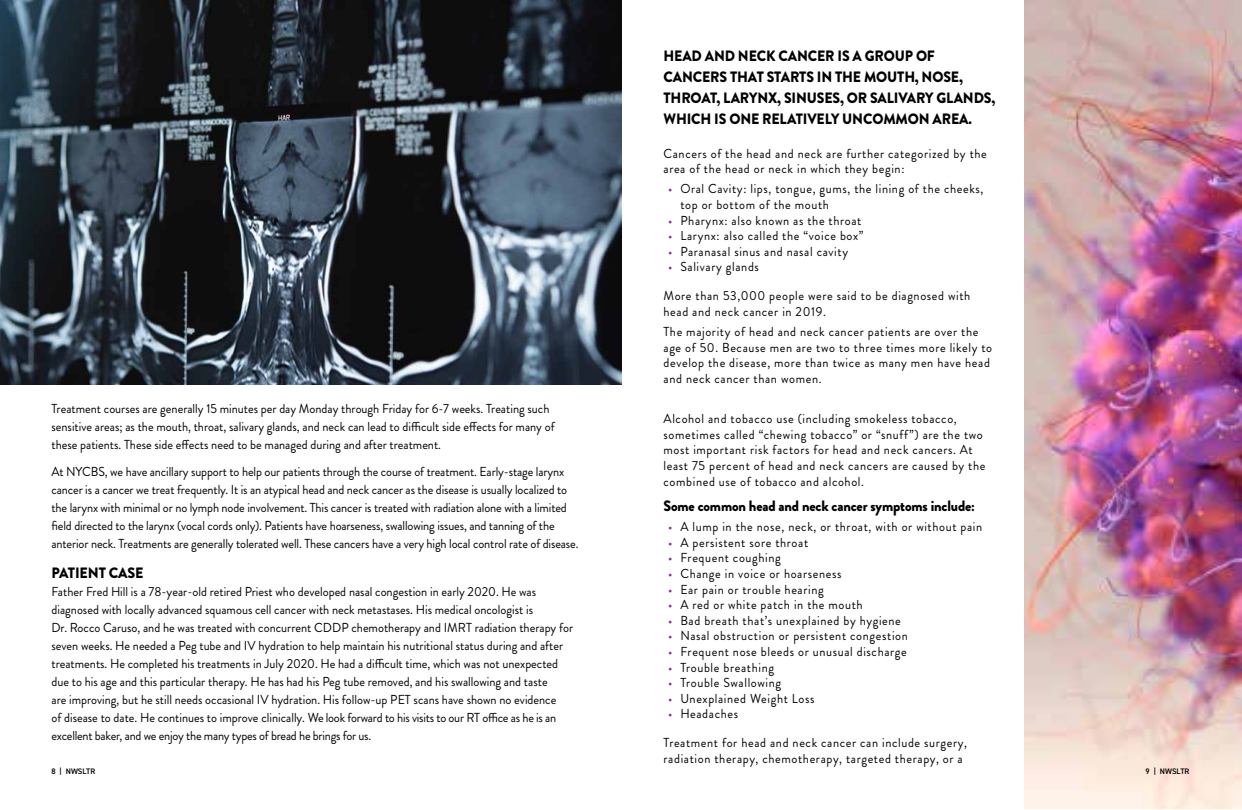
<style>
.page{position:relative;width:1242px;height:810px;background:#fff}
.page>*{position:absolute;margin:0;border:0;box-sizing:border-box;transform-origin:0 0}
.t1{font:900 15px/21px "Brandon Grotesque";letter-spacing:-.01em;color:#000;scale:.94 1}
.t2{font:900 15px "Brandon Grotesque";letter-spacing:-.01em;color:#000;scale:.95 1}
.t3{font:13px/18px "Brandon Grotesque";color:#000;scale:.95 1}
.t4{font:13px/15.6px "Brandon Grotesque";letter-spacing:.05em;color:#000;scale:.95 1}
.t5{font:600 8px "DIN2014";color:#000}
.s1{color:#81358b}
</style>
<div class="page">
<img style="left:1024px;top:0;width:218px;height:808px">
<img style="left:0;top:0;width:622px;height:384px">
<p class="t1" style="left:664px;top:46px;width:354px">HEAD AND NECK CANCER IS A GROUP OF CANCERS THAT STARTS IN THE MOUTH, NOSE, THROAT, LARYNX, SINUSES, OR SALIVARY GLANDS, WHICH IS ONE RELATIVELY UNCOMMON AREA.</p>
<p class="t4" style="left:664px;top:146px;width:342px">Cancers of the head and neck are further categorized by the area of the head or neck in which they begin:</p>
<p class="t4" style="left:680px;top:181px;width:320px;text-indent:-12px"><span class="s1">•</span> Oral Cavity: lips, tongue, gums, the lining of the cheeks, top or bottom of the mouth</p>
<p class="t4" style="left:668px;top:212px;width:205px"><span class="s1">•</span> Pharynx: also known as the throat</p>
<p class="t4" style="left:668px;top:228px;width:207px"><span class="s1">•</span> Larynx: also called the “voice box”</p>
<p class="t4" style="left:668px;top:244px;width:191px"><span class="s1">•</span> Paranasal sinus and nasal cavity</p>
<p class="t4" style="left:668px;top:259px;width:97px"><span class="s1">•</span> Salivary glands</p>
<p class="t4" style="left:664px;top:288px;width:325px">More than 53,000 people were said to be diagnosed with head and neck cancer in 2019.</p>
<p class="t4" style="left:664px;top:324px;width:348px">The majority of head and neck cancer patients are over the age of 50. Because men are two to three times more likely to develop the disease, more than twice as many men have head and neck cancer than women.</p>
<p class="t4" style="left:664px;top:411px;width:340px">Alcohol and tobacco use (including smokeless tobacco, sometimes called “chewing tobacco” or “snuff”) are the two most important risk factors for head and neck cancers. At least 75 percent of head and neck cancers are caused by the combined use of tobacco and alcohol.</p>
<p class="t2" style="left:664px;top:495px;width:329px">Some common head and neck cancer symptoms include:</p>
<p class="t4" style="left:668px;top:519px;width:332px"><span class="s1">•</span> A lump in the nose, neck, or throat, with or without pain</p>
<p class="t4" style="left:668px;top:535px;width:149px"><span class="s1">•</span> A persistent sore throat</p>
<p class="t4" style="left:668px;top:550px;width:120px"><span class="s1">•</span> Frequent coughing</p>
<p class="t4" style="left:668px;top:566px;width:184px"><span class="s1">•</span> Change in voice or hoarseness</p>
<p class="t4" style="left:668px;top:581px;width:165px"><span class="s1">•</span> Ear pain or trouble hearing</p>
<p class="t4" style="left:668px;top:597px;width:206px"><span class="s1">•</span> A red or white patch in the mouth</p>
<p class="t4" style="left:668px;top:613px;width:247px"><span class="s1">•</span> Bad breath that’s unexplained by hygiene</p>
<p class="t4" style="left:668px;top:628px;width:254px"><span class="s1">•</span> Nasal obstruction or persistent congestion</p>
<p class="t4" style="left:668px;top:644px;width:253px"><span class="s1">•</span> Frequent nose bleeds or unusual discharge</p>
<p class="t4" style="left:668px;top:659px;width:113px"><span class="s1">•</span> Trouble breathing</p>
<p class="t4" style="left:668px;top:675px;width:121px"><span class="s1">•</span> Trouble Swallowing</p>
<p class="t4" style="left:668px;top:691px;width:156px"><span class="s1">•</span> Unexplained Weight Loss</p>
<p class="t4" style="left:668px;top:706px;width:75px"><span class="s1">•</span> Headaches</p>
<p class="t4" style="left:664px;top:735px;width:321px">Treatment for head and neck cancer can include surgery, radiation therapy, chemotherapy, targeted therapy, or a</p>
<p class="t3" style="left:51px;top:400px;width:531px">Treatment courses are generally 15 minutes per day Monday through Friday for 6-7 weeks. Treating such sensitive areas; as the mouth, throat, salivary glands, and neck can lead to difficult side effects for many of these patients. These side effects need to be managed during and after treatment.</p>
<p class="t3" style="left:51px;top:463px;width:556px">At NYCBS, we have ancillary support to help our patients through the course of treatment. Early-stage larynx cancer is a cancer we treat frequently. It is an atypical head and neck cancer as the disease is usually localized to the larynx with minimal or no lymph node involvement. This cancer is treated with radiation alone with a limited field directed to the larynx (vocal cords only). Patients have hoarseness, swallowing issues, and tanning of the anterior neck. Treatments are generally tolerated well. These cancers have a very high local control rate of disease.</p>
<p class="t2" style="left:51px;top:562px;width:98px">PATIENT CASE</p>
<p class="t3" style="left:51px;top:583px;width:551px">Father Fred Hill is a 78-year-old retired Priest who developed nasal congestion in early 2020. He was diagnosed with locally advanced squamous cell cancer with neck metastases. His medical oncologist is<br>Dr. Rocco Caruso, and he was treated with concurrent CDDP chemotherapy and IMRT radiation therapy for seven weeks. He needed a Peg tube and IV hydration to help maintain his nutritional status during and after treatments. He completed his treatments in July 2020. He had a difficult time, which was not unexpected due to his age and this particular therapy. He has had his Peg tube removed, and his swallowing and taste<br>are improving, but he still needs occasional IV hydration. His follow-up PET scans have shown no evidence<br>of disease to date. He continues to improve clinically. We look forward to his visits to our RT office as he is an excellent baker, and we enjoy the many types of bread he brings for us.</p>
<p class="t5" style="left:51px;top:766px;width:45px">8 | NWSLTR</p>
<p class="t5" style="left:1146px;top:766px;width:45px">9 | NWSLTR</p>
</div>
